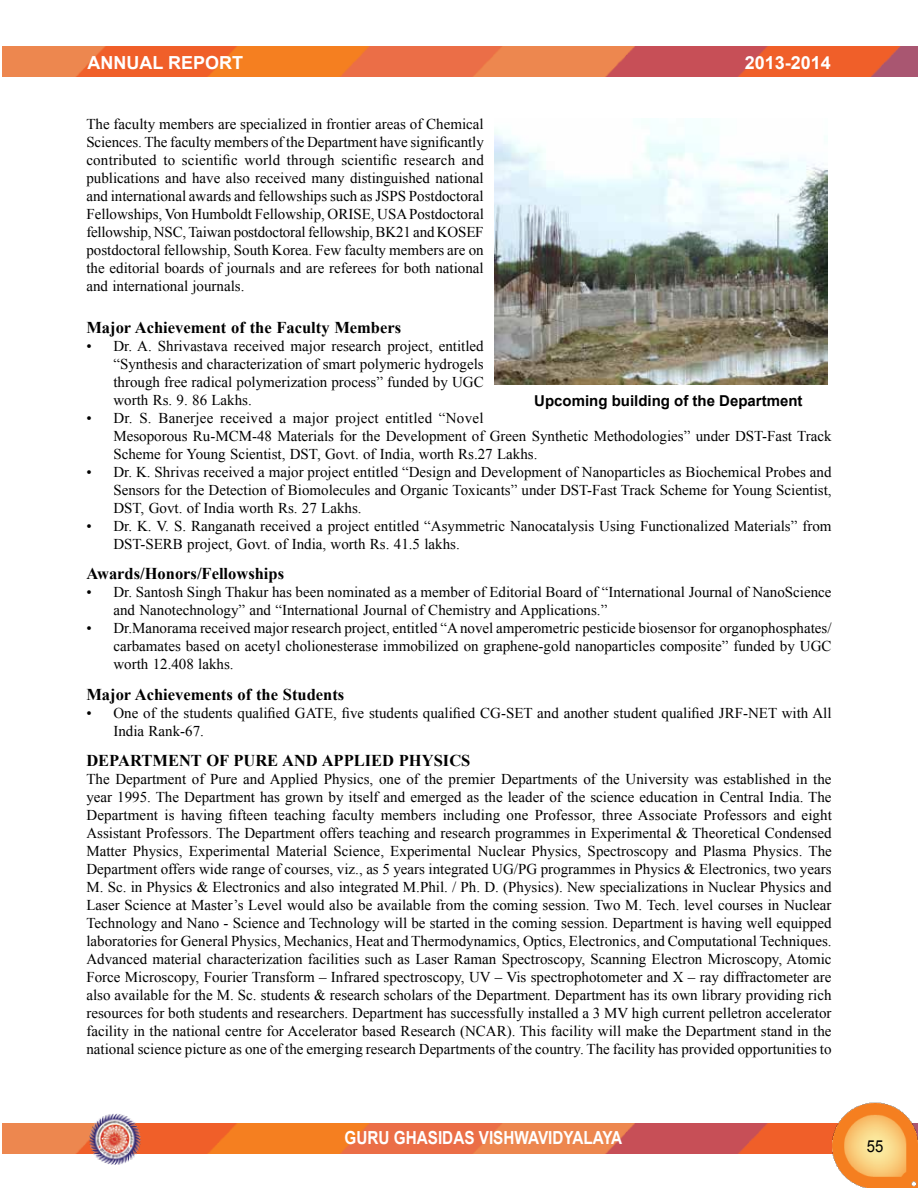
<style>
.page{position:relative;width:918px;height:1188px;background:#fff}
.page>*{position:absolute;margin:0;border:0;box-sizing:border-box;transform-origin:0 0}
.t1{font:700 18px "Arial";color:#fff;scale:.85 1}
.t2{font:700 18px "Arial";color:#fff}
.t3{font:700 16.5px "Times New Roman";color:#000}
.t4{font:16.5px "Arial";color:#000;scale:.9 1}
.t5{font:15px/18px "Times New Roman";color:#000;text-align:justify}
.t6{font:700 15px "Arial";color:#000}
</style>
<div class="page">
<img style="left:2px;top:1123px;width:830px;height:30px">
<img style="left:832px;top:1102px;width:86px;height:86px">
<img style="left:2px;top:46px;width:916px;height:30px">
<img style="left:87px;top:1113px;width:56px;height:52px">
<img style="left:495px;top:129px;width:332px;height:255px">
<p class="t2" style="left:87px;top:50px;width:157px">ANNUAL REPORT</p>
<p class="t2" style="left:745px;top:50px;width:88px">2013-2014</p>
<p class="t5" style="left:86px;top:115px;width:399px">The faculty members are specialized in frontier areas of Chemical Sciences. The faculty members of the Department have significantly contributed to scientific world through scientific research and publications and have also received many distinguished national and international awards and fellowships such as JSPS Postdoctoral Fellowships, Von Humboldt Fellowship, ORISE, USA Postdoctoral fellowship, NSC, Taiwan postdoctoral fellowship, BK21 and KOSEF postdoctoral fellowship, South Korea. Few faculty members are on the editorial boards of journals and are referees for both national and international journals.</p>
<p class="t3" style="left:86px;top:316px;width:316px">Major Achievement of the Faculty Members</p>
<p class="t5" style="left:113px;top:336px;width:372px;text-indent:-27px">• Dr. A. Shrivastava received major research project, entitled “Synthesis and characterization of smart polymeric hydrogels through free radical polymerization process” funded by UGC worth Rs. 9. 86 Lakhs.</p>
<p class="t5" style="left:113px;top:408px;width:720px;text-align:left;text-indent:-27px">• Dr. S. Banerjee received a major project entitled “Novel<br>Mesoporous Ru-MCM-48 Materials for the Development of Green Synthetic Methodologies” under DST-Fast Track<br>Scheme for Young Scientist, DST, Govt. of India, worth Rs.27 Lakhs.</p>
<p class="t5" style="left:113px;top:462px;width:720px;text-indent:-27px">• Dr. K. Shrivas received a major project entitled “Design and Development of Nanoparticles as Biochemical Probes and Sensors for the Detection of Biomolecules and Organic Toxicants” under DST-Fast Track Scheme for Young Scientist, DST, Govt. of India worth Rs. 27 Lakhs.</p>
<p class="t5" style="left:113px;top:516px;width:720px;text-indent:-27px">• Dr. K. V. S. Ranganath received a project entitled “Asymmetric Nanocatalysis Using Functionalized Materials” from<br>DST-SERB project, Govt. of India, worth Rs. 41.5 lakhs.</p>
<p class="t3" style="left:86px;top:562px;width:199px">Awards/Honors/Fellowships</p>
<p class="t5" style="left:113px;top:583px;width:720px;text-indent:-27px">• Dr. Santosh Singh Thakur has been nominated as a member of Editorial Board of “International Journal of NanoScience and Nanotechnology” and “International Journal of Chemistry and Applications.”</p>
<p class="t5" style="left:113px;top:619px;width:720px;text-indent:-27px">• Dr.Manorama received major research project, entitled “A novel amperometric pesticide biosensor for organophosphates/ carbamates based on acetyl cholionesterase immobilized on graphene-gold nanoparticles composite” funded by UGC worth 12.408 lakhs.</p>
<p class="t3" style="left:86px;top:683px;width:259px">Major Achievements of the Students</p>
<p class="t5" style="left:113px;top:704px;width:720px;text-indent:-27px">• One of the students qualified GATE, five students qualified CG-SET and another student qualified JRF-NET with All<br>India Rank-67.</p>
<p class="t3" style="left:86px;top:749px;width:12px">DEPA</p>
<p class="t3" style="left:130px;top:749px;width:50px">RTMENT</p>
<p class="t3" style="left:206px;top:749px;width:89px">OF PURE AND</p>
<p class="t3" style="left:322px;top:749px;width:12px">APP</p>
<p class="t3" style="left:354px;top:749px;width:22px">LIED</p>
<p class="t3" style="left:399px;top:749px;width:34px">PHYSICS</p>
<p class="t5" style="left:86px;top:770px;width:747px">The Department of Pure and Applied Physics, one of the premier Departments of the University was established in the year 1995. The Department has grown by itself and emerged as the leader of the science education in Central India. The Department is having fifteen teaching faculty members including one Professor, three Associate Professors and eight Assistant Professors. The Department offers teaching and research programmes in Experimental &amp; Theoretical Condensed Matter Physics, Experimental Material Science, Experimental Nuclear Physics, Spectroscopy and Plasma Physics. The Department offers wide range of courses, viz., as 5 years integrated UG/PG programmes in Physics &amp; Electronics, two years M. Sc. in Physics &amp; Electronics and also integrated M.Phil. / Ph. D. (Physics). New specializations in Nuclear Physics and Laser Science at Master’s Level would also be available from the coming session. Two M. Tech. level courses in Nuclear Technology and Nano - Science and Technology will be started in the coming session. Department is having well equipped laboratories for General Physics, Mechanics, Heat and Thermodynamics, Optics, Electronics, and Computational Techniques.<br>Advanced material characterization facilities such as Laser Raman Spectroscopy, Scanning Electron Microscopy, Atomic Force Microscopy, Fourier Transform – Infrared spectroscopy, UV – Vis spectrophotometer and X – ray diffractometer are also available for the M. Sc. students &amp; research scholars of the Department. Department has its own library providing rich resources for both students and researchers. Department has successfully installed a 3 MV high current pelletron accelerator facility in the national centre for Accelerator based Research (NCAR). This facility will make the Department stand in the national science picture as one of the emerging research Departments of the country. The facility has provided opportunities to</p>
<p class="t6" style="left:534px;top:391px;width:270px">Upcoming building of the Department</p>
<p class="t1" style="left:345px;top:1126px;width:328px">GURU GHASIDAS VISHWAVIDYALAYA</p>
<p class="t4" style="left:867px;top:1135px;width:20px">55</p>
</div>
